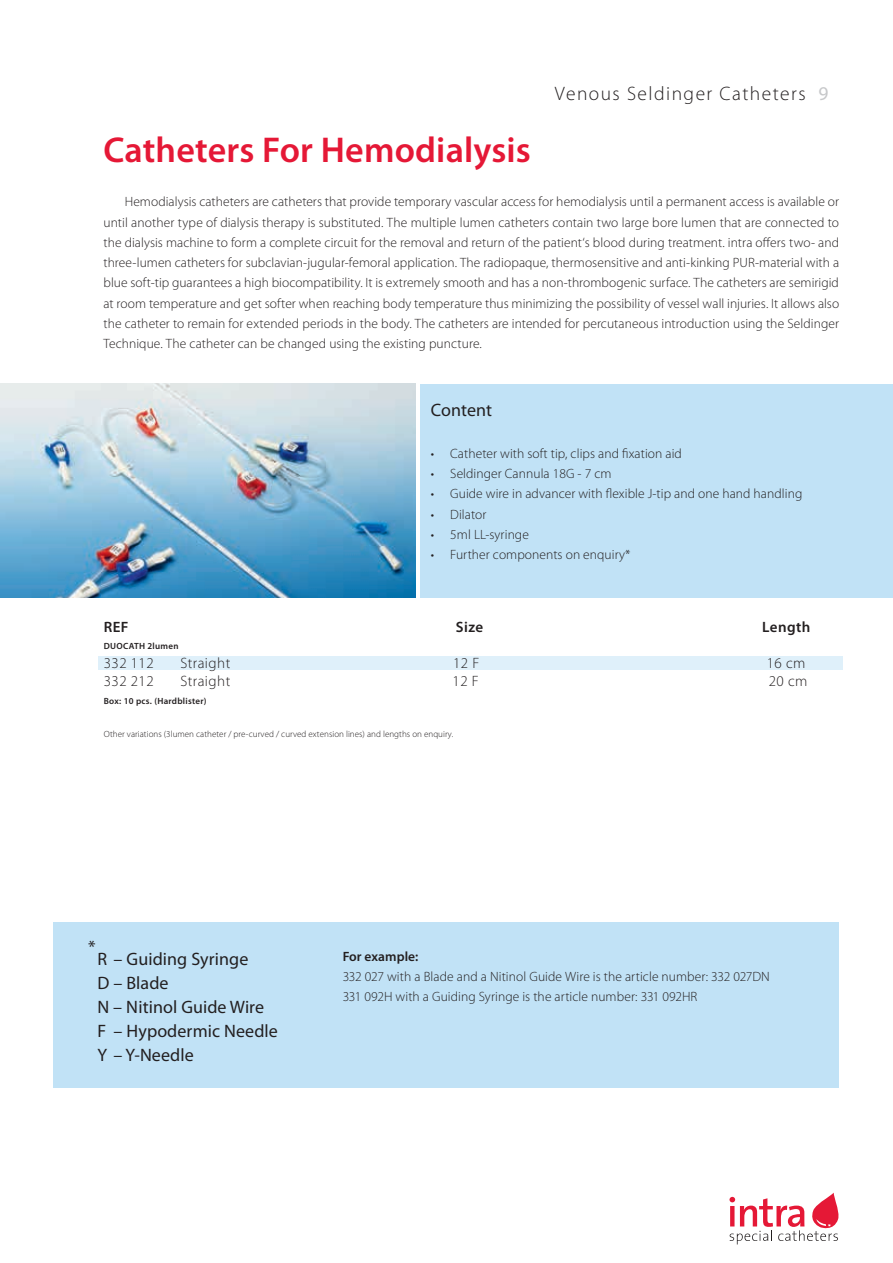
<style>
.page{position:relative;width:893px;height:1263px;background:#fff}
.page>*{position:absolute;margin:0;border:0;box-sizing:border-box;transform-origin:0 0}
.t1{font:600 36px "Myriad Pro";letter-spacing:.005em;color:#e51836}
.t2{font:300 19.5px "Myriad Pro";letter-spacing:.075em;color:#231f20}
.t3{font:18px/24px "Myriad Pro";letter-spacing:.005em;color:#231f20}
.t4{font:300 15px "Myriad Pro";letter-spacing:.03em;color:#231f20}
.t5{font:600 15px "Myriad Pro";letter-spacing:.03em;color:#231f20}
.t6{font:300 13.5px/20.2px "Myriad Pro";letter-spacing:.005em;color:#231f20;text-align:justify}
.t7{font:600 13.5px "Myriad Pro";letter-spacing:.005em;color:#231f20}
.t8{font:300 9px "Myriad Pro";letter-spacing:.005em;color:#231f20}
.t9{font:600 9px "Myriad Pro";letter-spacing:.03em;color:#231f20}
.s1{font-weight:400;color:#c7c8ca}
</style>
<div class="page">
<img style="left:0;top:384px;width:415px;height:213px">
<div style="left:420px;top:384px;width:473px;height:213px;background:#c1e2f6"></div>
<svg style="left:729px;top:1192px;width:110px;height:52px"></svg>
<div style="left:54px;top:923px;width:784px;height:165px;background:#c1e2f6"></div>
<div style="left:99px;top:656px;width:744px;height:13px;background:#dff0fa"></div>
<h2 class="t2" style="left:555px;top:81px;width:275px">Venous Seldinger Catheters <span class="s1">9</span></h2>
<h1 class="t1" style="left:103px;top:127px;width:429px">Catheters For Hemodialysis</h1>
<p class="t6" style="left:103px;top:192px;width:737px;text-indent:21px">Hemodialysis catheters are catheters that provide temporary vascular access for hemodialysis until a permanent access is available or until another type of dialysis therapy is substituted. The multiple lumen catheters contain two large bore lumen that are connected to the dialysis machine to form a complete circuit for the removal and return of the patient‘s blood during treatment. intra offers two- and three-lumen catheters for subclavian-jugular-femoral application. The radiopaque, thermosensitive and anti-kinking PUR-material with a blue soft-tip guarantees a high biocompatibility. It is extremely smooth and has a non-thrombogenic surface. The catheters are semirigid at room temperature and get softer when reaching body temperature thus minimizing the possibility of vessel wall injuries. It allows also the catheter to remain for extended periods in the body. The catheters are intended for percutaneous introduction using the Seldinger Technique. The catheter can be changed using the existing puncture.</p>
<h3 class="t3" style="left:431px;top:398px;width:63px">Content</h3>
<p class="t6" style="left:431px;top:443px;width:253px">• Catheter with soft tip, clips and fixation aid</p>
<p class="t6" style="left:431px;top:463px;width:182px">• Seldinger Cannula 18G - 7 cm</p>
<p class="t6" style="left:431px;top:484px;width:373px">• Guide wire in advancer with flexible J-tip and one hand handling</p>
<p class="t6" style="left:431px;top:504px;width:57px">• Dilator</p>
<p class="t6" style="left:431px;top:524px;width:100px">• 5ml LL-syringe</p>
<p class="t6" style="left:431px;top:544px;width:201px">• Further components on enquiry*</p>
<p class="t5" style="left:104px;top:617px;width:26px">REF</p>
<p class="t5" style="left:456px;top:617px;width:29px">Size</p>
<p class="t5" style="left:762px;top:617px;width:50px">Length</p>
<p class="t9" style="left:104px;top:640px;width:76px">DUOCATH 2lumen</p>
<p class="t4" style="left:104px;top:654px;width:51px">332 112</p>
<p class="t4" style="left:180px;top:654px;width:51px">Straight</p>
<p class="t4" style="left:453px;top:654px;width:28px">12 F</p>
<p class="t4" style="left:767px;top:654px;width:40px">16 cm</p>
<p class="t4" style="left:104px;top:672px;width:51px">332 212</p>
<p class="t4" style="left:180px;top:672px;width:51px">Straight</p>
<p class="t4" style="left:453px;top:672px;width:28px">12 F</p>
<p class="t4" style="left:769px;top:672px;width:40px">20 cm</p>
<p class="t9" style="left:104px;top:695px;width:104px">Box: 10 pcs. (Hardblister)</p>
<p class="t8" style="left:104px;top:728px;width:351px">Other variations (3lumen catheter / pre-curved / curved extension lines) and lengths on enquiry.</p>
<h3 class="t3" style="left:88px;top:934px;width:9px">*</h3>
<h3 class="t3" style="left:97px;top:947px;width:182px">R – Guiding Syringe<br>D – Blade<br>N – Nitinol Guide Wire<br>F – Hypodermic Needle<br>Y – Y-Needle</h3>
<p class="t7" style="left:343px;top:948px;width:77px">For example:</p>
<p class="t6" style="left:343px;top:966px;width:429px">332 027 with a Blade and a Nitinol Guide Wire is the article number: 332 027DN<br>331 092H with a Guiding Syringe is the article number: 331 092HR</p>
</div>
